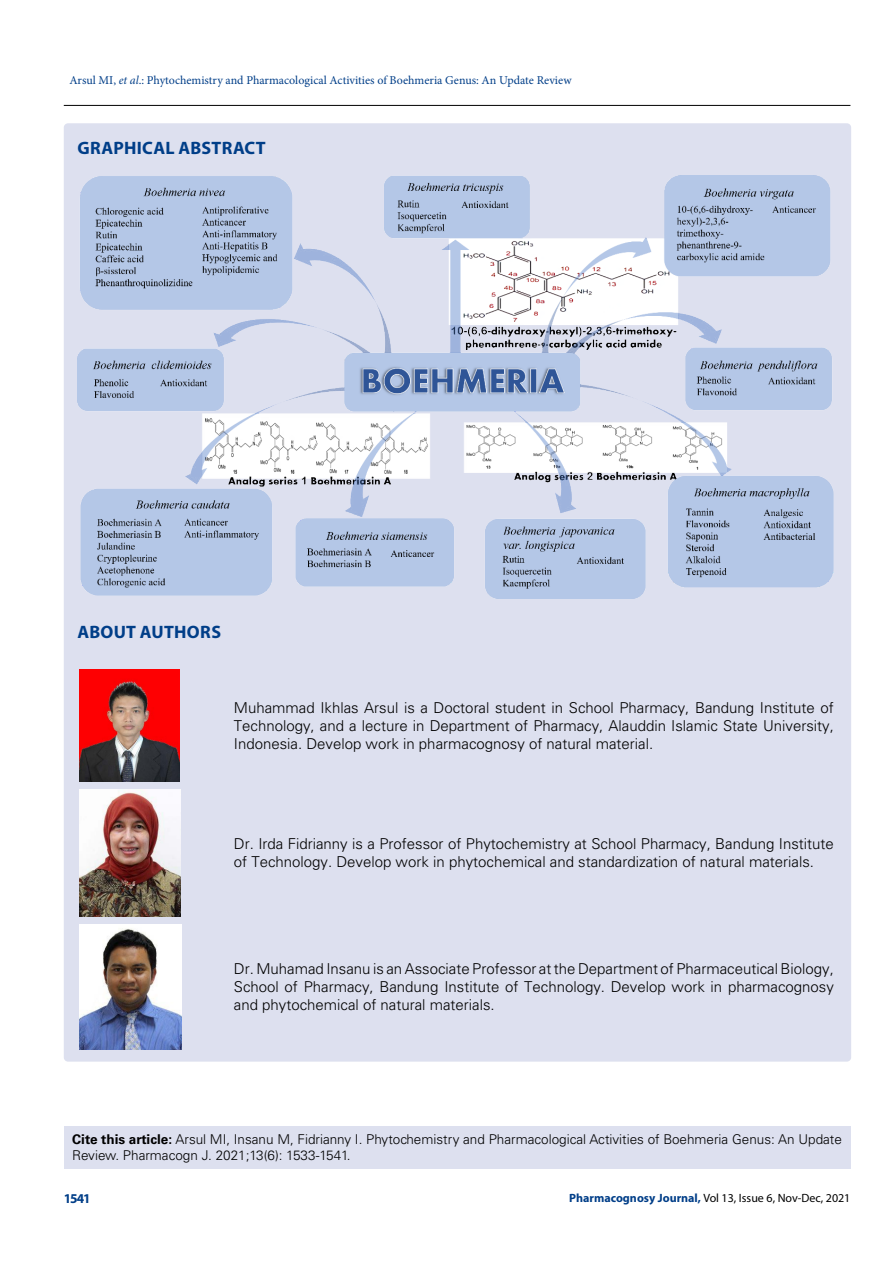
<style>
.page{position:relative;width:893px;height:1263px;background:#fff}
.page>*{position:absolute;margin:0;border:0;box-sizing:border-box;transform-origin:0 0}
.t1{font:700 18px "Myriad Pro";letter-spacing:.015em;color:#003e88}
.t2{font:300 15px/18px "Univers LT Std";color:#000;text-align:justify}
.t3{font:300 13.5px/16.2px "Univers LT Std";color:#000}
.t4{font:700 13.5px "Myriad Pro";color:#003e88}
.t5{font:12px "Minion Pro";color:#003e88}
.t6{font:12px "Myriad Pro";color:#000}
.s1{font-style:italic}
.s2{font-weight:700}
.s3{font-weight:700;color:#003e88}
</style>
<div class="page">
<hr style="left:64px;top:105px;width:786px;height:1px;background:#000">
<div style="left:64px;top:123px;width:787px;height:938px;background:#dde0ef;border-radius:4px"></div>
<img style="left:77px;top:175px;width:757px;height:423px">
<img style="left:79px;top:669px;width:100px;height:112px">
<img style="left:79px;top:790px;width:102px;height:126px">
<img style="left:79px;top:925px;width:102px;height:124px">
<div style="left:64px;top:1126px;width:786px;height:43px;background:#dde0ef"></div>
<p class="t5" style="left:69px;top:72px;width:504px">Arsul MI, <span class="s1">et al</span>.: Phytochemistry and Pharmacological Activities of Boehmeria Genus: An Update Review</p>
<p class="t1" style="left:77px;top:136px;width:190px">GRAPHICAL ABSTRACT</p>
<p class="t1" style="left:77px;top:620px;width:145px">ABOUT AUTHORS</p>
<p class="t2" style="left:234px;top:698px;width:602px">Muhammad Ikhlas Arsul is a Doctoral student in School Pharmacy, Bandung Institute of Technology, and a lecture in Department of Pharmacy, Alauddin Islamic State University, Indonesia. Develop work in pharmacognosy of natural material.</p>
<p class="t2" style="left:234px;top:835px;width:602px">Dr. Irda Fidrianny is a Professor of Phytochemistry at School Pharmacy, Bandung Institute of Technology. Develop work in phytochemical and standardization of natural materials.</p>
<p class="t2" style="left:234px;top:960px;width:601px">Dr. Muhamad Insanu is an Associate Professor at the Department of Pharmaceutical Biology, School of Pharmacy, Bandung Institute of Technology. Develop work in pharmacognosy and phytochemical of natural materials.</p>
<p class="t3" style="left:72px;top:1131px;width:771px"><span class="s2">Cite this article:</span> Arsul MI, Insanu M, Fidrianny I. Phytochemistry and Pharmacological Activities of Boehmeria Genus: An Update<br>Review. Pharmacogn J. 2021;13(6): 1533-1541.</p>
<p class="t4" style="left:64px;top:1189px;width:29px">1541</p>
<p class="t6" style="left:569px;top:1190px;width:283px"><span class="s3">Pharmacognosy Journal,</span> Vol 13, Issue 6, Nov-Dec, 2021</p>
</div>
